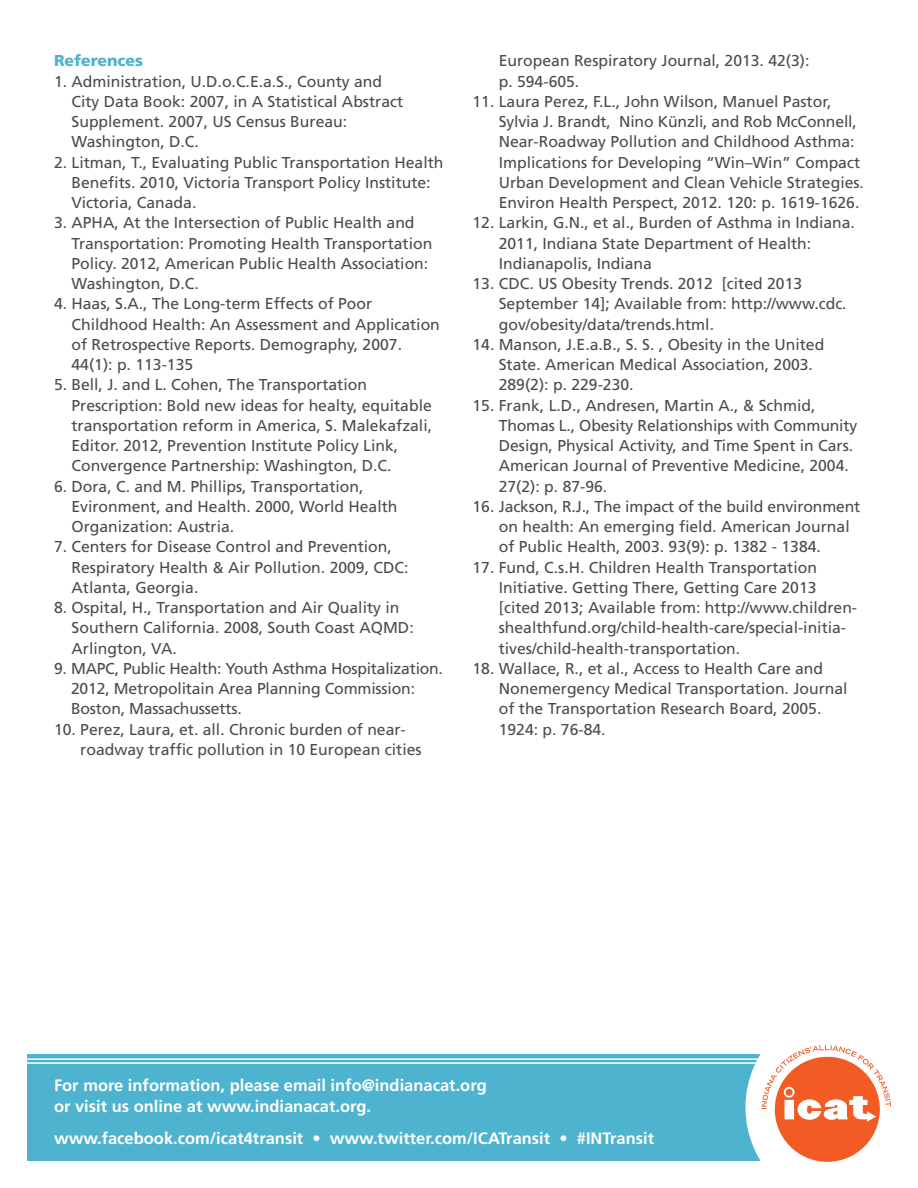
<style>
.page{position:relative;width:918px;height:1188px;background:#fff}
.page>*{position:absolute;margin:0;border:0;box-sizing:border-box;transform-origin:0 0}
.t1{font:700 16.5px/21px "Frutiger";color:#fff}
.t2{font:15.75px/20.2px "Frutiger";color:#4b4c4d}
.t3{font:900 15.75px "Frutiger";color:#4db3cf}
</style>
<div class="page">
<div style="left:27px;top:1054px;width:891px;height:107px;background:#4db3cf"></div>
<svg style="left:745px;top:1045px;width:173px;height:117px;background:#f5bda8"></svg>
<div style="left:8px;top:1058px;width:762px;height:6px;border:2px solid #fff"></div>
<p class="t3" style="left:54px;top:51px;width:90px">References</p>
<p class="t2" style="left:72px;top:71px;width:333px;text-indent:-18px">1. Administration, U.D.o.C.E.a.S., County and City Data Book: 2007, in A Statistical Abstract Supplement. 2007, US Census Bureau:<br>Washington, D.C.</p>
<p class="t2" style="left:72px;top:152px;width:374px;text-indent:-18px">2. Litman, T., Evaluating Public Transportation Health<br>Benefits. 2010, Victoria Transport Policy Institute:<br>Victoria, Canada.</p>
<p class="t2" style="left:72px;top:213px;width:362px;text-indent:-18px">3. APHA, At the Intersection of Public Health and Transportation: Promoting Health Transportation Policy. 2012, American Public Health Association:<br>Washington, D.C.</p>
<p class="t2" style="left:72px;top:294px;width:370px;text-indent:-18px">4. Haas, S.A., The Long-term Effects of Poor Childhood Health: An Assessment and Application of Retrospective Reports. Demography, 2007.<br>44(1): p. 113-135</p>
<p class="t2" style="left:72px;top:375px;width:362px;text-indent:-18px">5. Bell, J. and L. Cohen, The Transportation Prescription: Bold new ideas for healty, equitable transportation reform in America, S. Malekafzali, Editor. 2012, Prevention Institute Policy Link, Convergence Partnership: Washington, D.C.</p>
<p class="t2" style="left:72px;top:476px;width:328px;text-indent:-18px">6. Dora, C. and M. Phillips, Transportation,<br>Evironment, and Health. 2000, World Health<br>Organization: Austria.</p>
<p class="t2" style="left:72px;top:537px;width:338px;text-indent:-18px">7. Centers for Disease Control and Prevention,<br>Respiratory Health &amp; Air Pollution. 2009, CDC:<br>Atlanta, Georgia.</p>
<p class="t2" style="left:72px;top:597px;width:344px;text-indent:-18px">8. Ospital, H., Transportation and Air Quality in<br>Southern California. 2008, South Coast AQMD:<br>Arlington, VA.</p>
<p class="t2" style="left:71px;top:658px;width:373px;text-indent:-17px">9. MAPC, Public Health: Youth Asthma Hospitalization.<br>2012, Metropolitain Area Planning Commission:<br>Boston, Massachussetts.</p>
<p class="t2" style="left:80px;top:719px;width:343px;text-indent:-26px">10. Perez, Laura, et. all. Chronic burden of near&shy;roadway traffic pollution in 10 European cities</p>
<p class="t2" style="left:499px;top:51px;width:312px">European Respiratory Journal, 2013. 42(3): p. 594-605.</p>
<p class="t2" style="left:499px;top:91px;width:367px;text-indent:-26px">11. Laura Perez, F.L., John Wilson, Manuel Pastor, Sylvia J. Brandt, Nino Künzli, and Rob McConnell, Near-Roadway Pollution and Childhood Asthma:<br>Implications for Developing “Win–Win” Compact Urban Development and Clean Vehicle Strategies.<br>Environ Health Perspect, 2012. 120: p. 1619-1626.</p>
<p class="t2" style="left:499px;top:213px;width:358px;text-indent:-26px">12. Larkin, G.N., et al., Burden of Asthma in Indiana.<br>2011, Indiana State Department of Health:<br>Indianapolis, Indiana</p>
<p class="t2" style="left:499px;top:273px;width:349px;text-indent:-26px">13. CDC. US Obesity Trends. 2012 [cited 2013<br>September 14]; Available from: http://www.cdc. gov/obesity/data/trends.html.</p>
<p class="t2" style="left:499px;top:334px;width:327px;text-indent:-26px">14. Manson, J.E.a.B., S. S. , Obesity in the United<br>State. American Medical Association, 2003.<br>289(2): p. 229-230.</p>
<p class="t2" style="left:499px;top:395px;width:360px;text-indent:-26px">15. Frank, L.D., Andresen, Martin A., &amp; Schmid, Thomas L., Obesity Relationships with Community Design, Physical Activity, and Time Spent in Cars.<br>American Journal of Preventive Medicine, 2004.<br>27(2): p. 87-96.</p>
<p class="t2" style="left:499px;top:496px;width:363px;text-indent:-26px">16. Jackson, R.J., The impact of the build environment on health: An emerging field. American Journal of Public Health, 2003. 93(9): p. 1382 - 1384.</p>
<p class="t2" style="left:499px;top:557px;width:360px;text-indent:-26px">17. Fund, C.s.H. Children Health Transportation Initiative. Getting There, Getting Care 2013 [cited 2013; Available from: http://www.children&shy;shealthfund.org/child-health-care/special-initia&shy;tives/child-health-transportation.</p>
<p class="t2" style="left:499px;top:658px;width:350px;text-indent:-26px">18. Wallace, R., et al., Access to Health Care and Nonemergency Medical Transportation. Journal of the Transportation Research Board, 2005.<br>1924: p. 76-84.</p>
<p class="t1" style="left:54px;top:1075px;width:434px">For more information, please email info@indianacat.org or visit us online at www.indianacat.org.</p>
<p class="t1" style="left:54px;top:1128px;width:602px">www.facebook.com/icat4transit • www.twitter.com/ICATransit • #INTransit</p>
</div>
